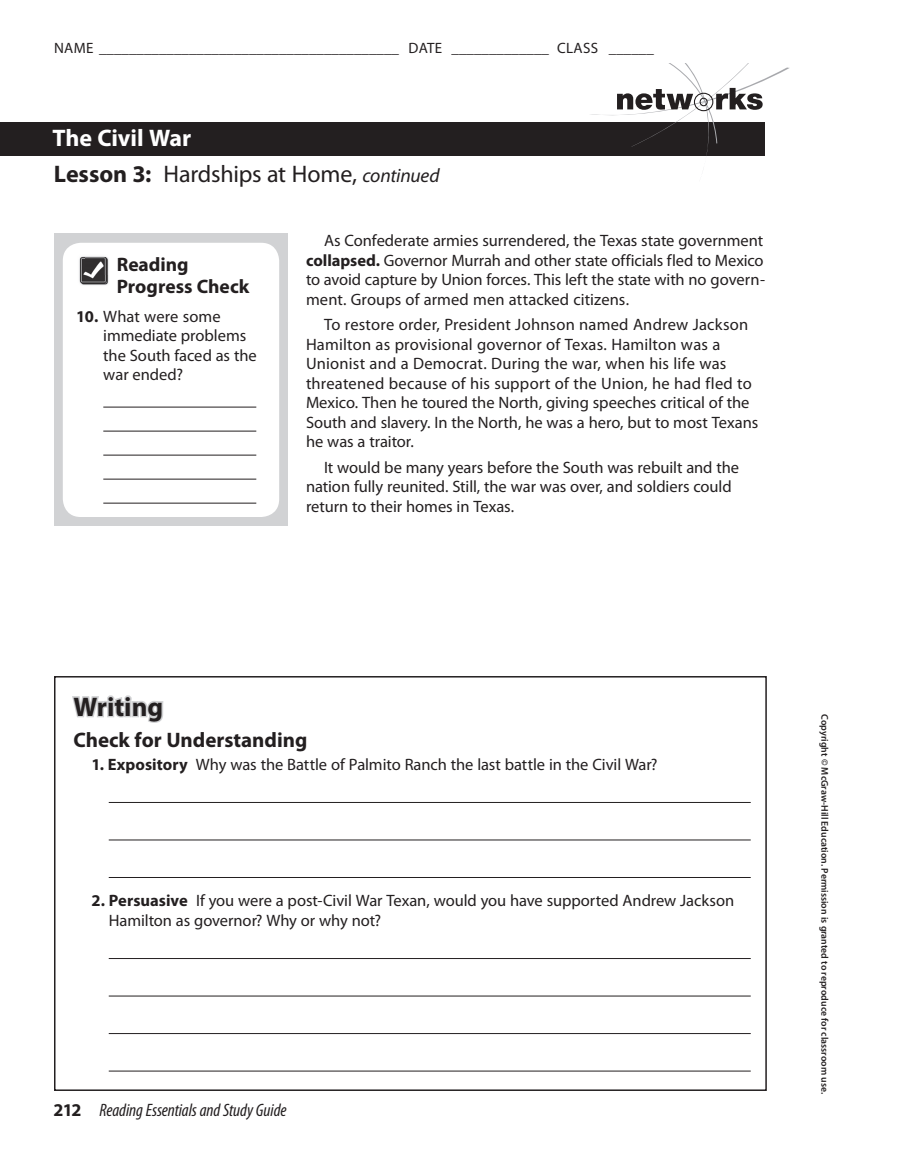
<style>
.page{position:relative;width:918px;height:1175px;background:#fff}
.page>*{position:absolute;margin:0;border:0;box-sizing:border-box;transform-origin:0 0}
.t1{font:700 27px "Myriad Pro";color:#231f20}
.t2{font:24px/36px "Myriad Pro";letter-spacing:-.01em;color:#231f20}
.t3{font:700 21px "Myriad Pro";color:#231f20}
.t4{font:700 19.5px/22.5px "Myriad Pro";color:#231f20}
.t5{font:italic condensed 18px "Myriad Pro";letter-spacing:-.005em;color:#231f20}
.t6{font:16.5px/19.5px "Myriad Pro";color:#231f20}
.t7{font:15px "Myriad Pro";letter-spacing:.02em;color:#231f20}
.t8{font:600 9.75px "Myriad Pro";color:#231f20}
.s1{font-weight:700;color:#fff}
.s2{font-weight:700}
.s3{font-style:italic;font-size:19.5px}
.s4{color:#d1d2d4}
.s5{font-weight:700;font-style:normal;font-stretch:normal}
</style>
<div class="page">
<div style="left:0;top:122px;width:765px;height:33px;background:#231f20"></div>
<svg style="left:589px;top:63px;width:200px;height:93px"></svg>
<div style="left:54px;top:234px;width:234px;height:292px;background:#d1d2d4"></div>
<div style="left:63px;top:243px;width:216px;height:274px;background:#fff;border-radius:18px"></div>
<hr style="left:103px;top:407px;width:153px;height:1px;background:#231f20">
<hr style="left:103px;top:431px;width:153px;height:1px;background:#231f20">
<hr style="left:103px;top:455px;width:153px;height:1px;background:#231f20">
<hr style="left:103px;top:479px;width:153px;height:1px;background:#231f20">
<hr style="left:103px;top:503px;width:153px;height:1px;background:#231f20">
<img style="left:79px;top:256px;width:30px;height:29px">
<img style="left:85px;top:257px;width:24px;height:18px">
<hr style="left:109px;top:802px;width:642px;height:1px;background:#231f20">
<hr style="left:109px;top:839px;width:642px;height:1px;background:#231f20">
<hr style="left:109px;top:877px;width:642px;height:1px;background:#231f20">
<hr style="left:109px;top:958px;width:642px;height:1px;background:#231f20">
<hr style="left:109px;top:995px;width:642px;height:1px;background:#231f20">
<hr style="left:109px;top:1033px;width:642px;height:1px;background:#231f20">
<hr style="left:109px;top:1070px;width:642px;height:1px;background:#231f20">
<div style="left:54px;top:676px;width:713px;height:414px;border:2px solid #231f20"></div>
<p class="t7" style="left:54px;top:43px;width:601px">NAME ________________________________________ DATE _____________ CLASS ______</p>
<h2 class="t2" style="left:52px;top:122px;width:389px"><span class="s1">The Civil War<br></span><span class="s2">Lesson 3:</span> Hardships at Home, <span class="s3">continued</span></h2>
<p class="t4" style="left:117px;top:254px;width:134px">Reading<br>Progress Check</p>
<p class="t6" style="left:103px;top:308px;width:155px;text-indent:-27px"><span class="s2">10 .</span> What were some immediate problems the South faced as the war ended?</p>
<p class="t6" style="left:306px;top:232px;width:461px;text-align:justify;text-indent:18px">As Confederate armies surrendered, the Texas state government <span class="s2">collapsed.</span> Governor Murrah and other state officials fled to Mexico to avoid capture by Union forces. This left the state with no govern&shy;ment. Groups of armed men attacked citizens.</p>
<p class="t6" style="left:306px;top:316px;width:454px;text-indent:18px">To restore order, President Johnson named Andrew Jackson Hamilton as provisional governor of Texas. Hamilton was a Unionist and a Democrat. During the war, when his life was threatened because of his support of the Union, he had fled to Mexico. Then he toured the North, giving speeches critical of the South and slavery. In the North, he was a hero, but to most Texans he was a traitor.</p>
<p class="t6" style="left:306px;top:458px;width:435px;text-indent:18px">It would be many years before the South was rebuilt and the nation fully reunited. Still, the war was over, and soldiers could return to their homes in Texas.</p>
<h1 class="t1" style="left:74px;top:696px;width:91px"><span class="s4">W</span>riting</h1>
<p class="t3" style="left:74px;top:732px;width:235px">Check for Understanding</p>
<p class="t6" style="left:92px;top:755px;width:567px"><span class="s2">1. Expository</span> Why was the Battle of Palmito Ranch the last battle in the Civil War?</p>
<p class="t6" style="left:109px;top:892px;width:627px;text-indent:-17px"><span class="s2">2. Persuasive</span> If you were a post-Civil War Texan, would you have supported Andrew Jackson<br>Hamilton as governor? Why or why not?</p>
<p class="t5" style="left:54px;top:1102px;width:235px"><span class="s5">212</span> Reading Essentials and Study Guide</p>
<p class="t8" style="left:828px;top:714px;width:381px;rotate:90deg">Copyright © McGraw-Hill Education. Permission is granted to reproduce for classroom use.</p>
</div>
